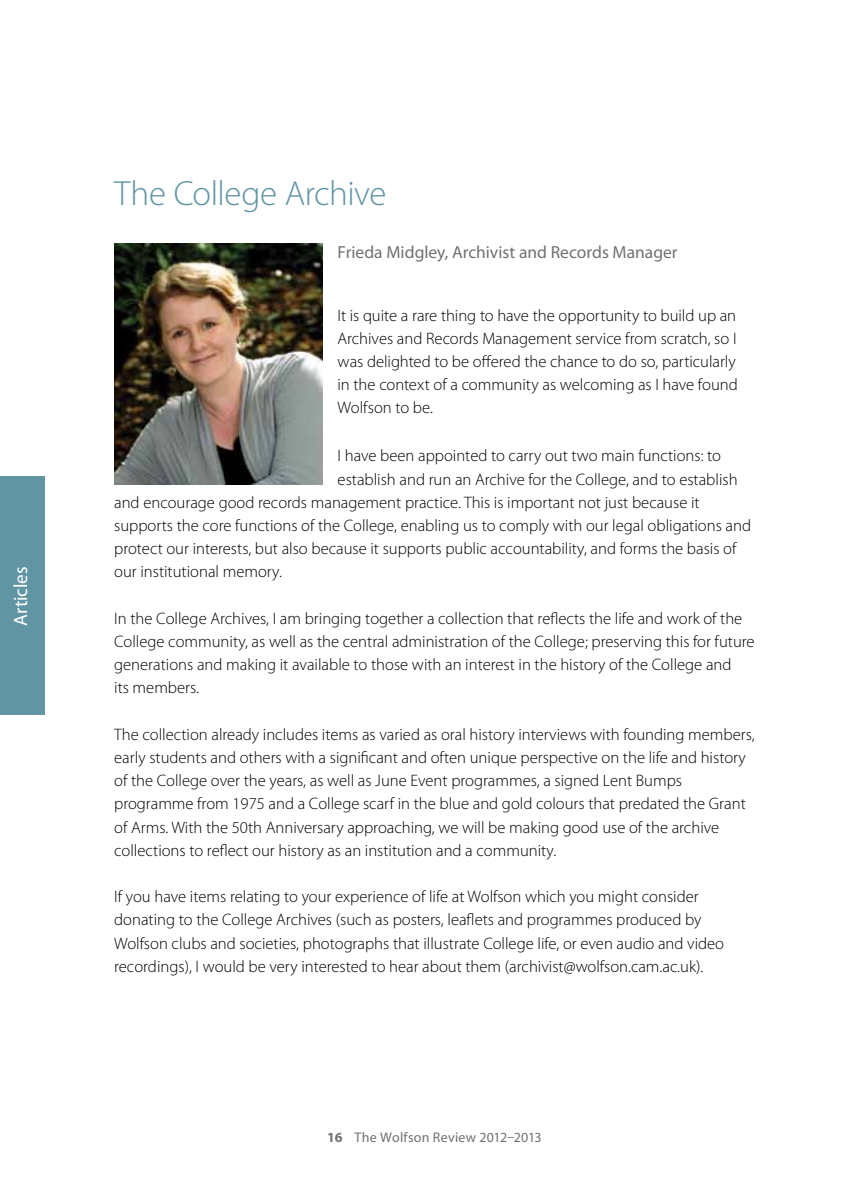
<style>
.page{position:relative;width:844px;height:1191px;background:#fff}
.page>*{position:absolute;margin:0;border:0;box-sizing:border-box;transform-origin:0 0}
.t1{font:300 35px "Myriad Pro";letter-spacing:-.015em;color:#6195a3}
.t2{font:19.25px "Myriad Pro";letter-spacing:-.005em;color:#fff}
.t3{font:17.5px "Myriad Pro";color:#717073}
.t4{font:300 16.62px/23.3px "Myriad Pro";color:#000}
.t5{font:14px "Myriad Pro";letter-spacing:.015em;color:#717073}
.s1{font-weight:700}
</style>
<div class="page">
<div style="left:0;top:476px;width:45px;height:238px;background:#6195a3"></div>
<img style="left:114px;top:243px;width:208px;height:241px">
<p class="t2" style="left:9px;top:626px;width:61px;rotate:-90deg">Articles</p>
<h1 class="t1" style="left:114px;top:174px;width:273px">The College Archive</h1>
<p class="t3" style="left:337px;top:241px;width:341px">Frieda Midgley, Archivist and Records Manager</p>
<p class="t4" style="left:337px;top:304px;width:401px;text-align:justify">It is quite a rare thing to have the opportunity to build up an Archives and Records Management service from scratch, so I was delighted to be offered the chance to do so, particularly in the context of a community as welcoming as I have found Wolfson to be.</p>
<p class="t4" style="left:337px;top:444px;width:385px">I have been appointed to carry out two main functions: to</p>
<p class="t4" style="left:337px;top:468px;width:401px">establish and run an Archive for the College, and to establish</p>
<p class="t4" style="left:114px;top:491px;width:587px">and encourage good records management practice. This is important not just because it</p>
<p class="t4" style="left:114px;top:514px;width:638px">supports the core functions of the College, enabling us to comply with our legal obligations and</p>
<p class="t4" style="left:114px;top:537px;width:623px">protect our interests, but also because it supports public accountability, and forms the basis of</p>
<p class="t4" style="left:114px;top:560px;width:169px">our institutional memory.</p>
<p class="t4" style="left:114px;top:607px;width:641px">In the College Archives, I am bringing together a collection that reflects the life and work of the College community, as well as the central administration of the College; preserving this for future generations and making it available to those with an interest in the history of the College and<br>its members.</p>
<p class="t4" style="left:114px;top:723px;width:641px">The collection already includes items as varied as oral history interviews with founding members, early students and others with a significant and often unique perspective on the life and history of the College over the years, as well as June Event programmes, a signed Lent Bumps programme from 1975 and a College scarf in the blue and gold colours that predated the Grant of Arms. With the 50th Anniversary approaching, we will be making good use of the archive collections to reflect our history as an institution and a community.</p>
<p class="t4" style="left:114px;top:885px;width:611px">If you have items relating to your experience of life at Wolfson which you might consider donating to the College Archives (such as posters, leaflets and programmes produced by Wolfson clubs and societies, photographs that illustrate College life, or even audio and video recordings), I would be very interested to hear about them (archivist@wolfson.cam.ac.uk).</p>
<p class="t5" style="left:327px;top:1129px;width:216px"><span class="s1">16</span> The Wolfson Review 2012–2013</p>
</div>
